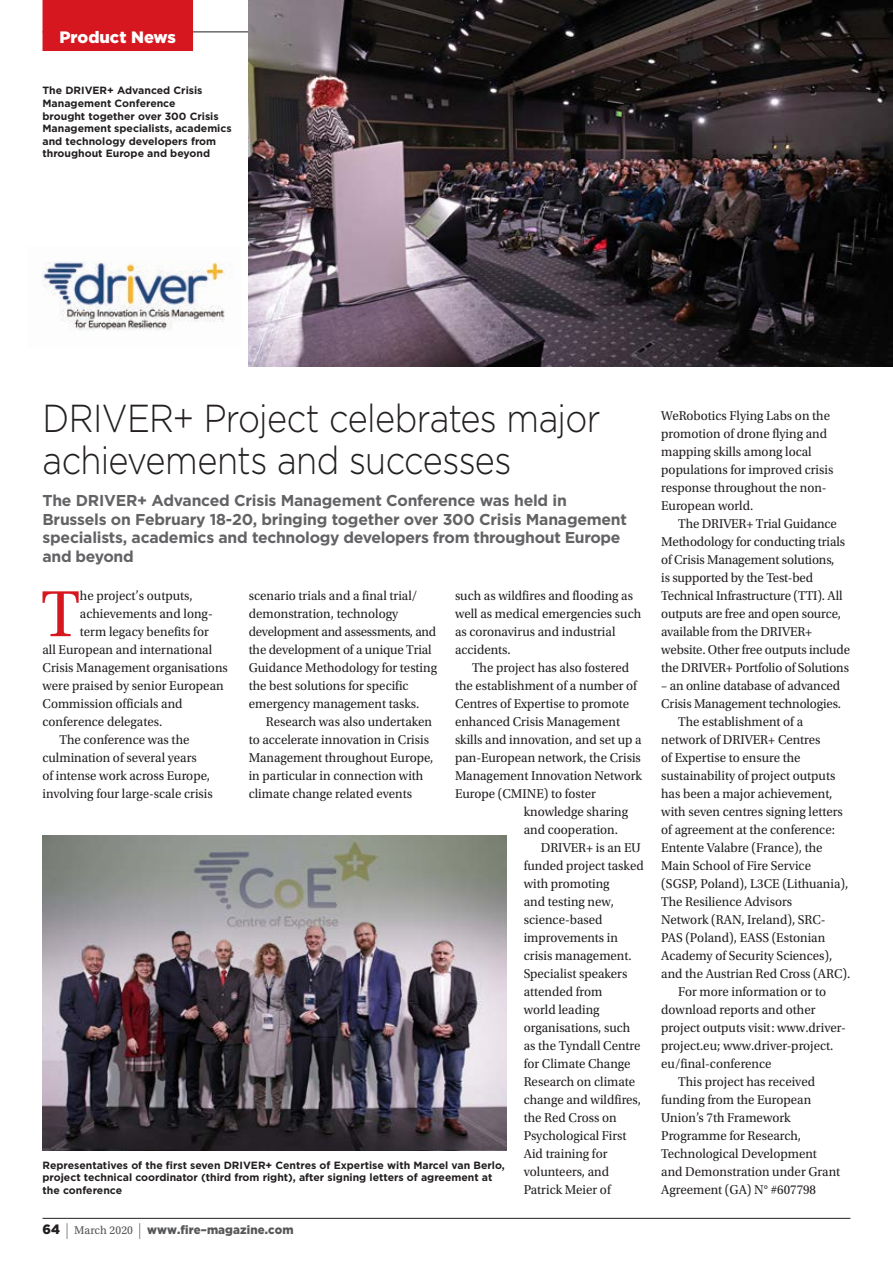
<style>
.page{position:relative;width:893px;height:1263px;background:#fff}
.page>*{position:absolute;margin:0;border:0;box-sizing:border-box;transform-origin:0 0}
.t1{font:68.7px "Utopia Std";color:#d7171f;scale:.96 1}
.t2{font:300 39px/42px "Gotham";letter-spacing:-.02em;color:#231f20;scale:.88 1}
.t3{font:900 16.5px "Gotham";color:#fff}
.t4{font:700 15.75px/18.9px "Gotham";letter-spacing:-.015em;color:#636366}
.t5{font:13.5px/18px "Utopia Std";color:#231f20;scale:.96 1}
.t6{font:900 12px "Gotham";letter-spacing:.01em;color:#57585a;scale:.96 1}
.t7{font:700 10.5px/12.6px "Gotham";color:#231f20}
.s1{font-size:13.5px;color:#231f20}
.s2{font-family:"Utopia Std Capt";font-weight:400;font-size:16.65px}
.s3{font-family:"Utopia Std Capt";font-weight:400}
</style>
<div class="page">
<hr style="left:43px;top:32px;width:807px;height:1px;background:#231f20">
<hr style="left:43px;top:1218px;width:807px;height:1px;background:#231f20">
<div style="left:43px;top:0;width:150px;height:51px;background:#d7171f"></div>
<img style="left:43px;top:835px;width:464px;height:316px">
<img style="left:249px;top:0;width:644px;height:367px">
<img style="left:42px;top:261px;width:191px;height:70px">
<p class="t3" style="left:60px;top:25px;width:118px">Product News</p>
<p class="t7" style="left:43px;top:84px;width:191px">The DRIVER+ Advanced Crisis<br>Management Conference<br>brought together over 300 Crisis<br>Management specialists, academics and technology developers from throughout Europe and beyond</p>
<h2 class="t2" style="left:43px;top:396px;width:636px">DRIVER+ Project celebrates major achievements and successes</h2>
<p class="t4" style="left:43px;top:490px;width:586px">The DRIVER+ Advanced Crisis Management Conference was held in Brussels on February 18-20, bringing together over 300 Crisis Management specialists, academics and technology developers from throughout Europe and beyond</p>
<h1 class="t1" style="left:41px;top:577px;width:42px">T</h1>
<p class="t5" style="left:80px;top:587px;width:119px">he project’s outputs,</p>
<p class="t5" style="left:455px;top:587px;width:195px">such as wildfires and flooding as well as medical emergencies such as coronavirus and industrial accidents.</p>
<p class="t5" style="left:472px;top:659px;width:165px">The project has also fostered</p>
<p class="t5" style="left:455px;top:677px;width:191px">the establishment of a number of</p>
<p class="t5" style="left:455px;top:695px;width:183px">Centres of Expertise to promote</p>
<p class="t5" style="left:455px;top:713px;width:173px">enhanced Crisis Management</p>
<p class="t5" style="left:455px;top:731px;width:196px">skills and innovation, and set up a</p>
<p class="t5" style="left:455px;top:749px;width:195px">pan-European network, the Crisis</p>
<p class="t5" style="left:455px;top:767px;width:196px">Management Innovation Network</p>
<p class="t5" style="left:455px;top:785px;width:148px">Europe (CMINE) to foster</p>
<p class="t5" style="left:524px;top:803px;width:110px">knowledge sharing</p>
<p class="t5" style="left:524px;top:821px;width:100px">and cooperation.</p>
<p class="t5" style="left:541px;top:839px;width:106px">DRIVER+ is an EU</p>
<p class="t5" style="left:524px;top:857px;width:126px">funded project tasked</p>
<p class="t5" style="left:524px;top:875px;width:91px">with promoting</p>
<p class="t5" style="left:524px;top:893px;width:96px">and testing new,</p>
<p class="t5" style="left:524px;top:911px;width:84px">science-based</p>
<p class="t5" style="left:524px;top:929px;width:100px">improvements in</p>
<p class="t5" style="left:524px;top:947px;width:114px">crisis management.</p>
<p class="t5" style="left:524px;top:965px;width:109px">Specialist speakers</p>
<p class="t5" style="left:524px;top:983px;width:83px">attended from</p>
<p class="t5" style="left:524px;top:1001px;width:80px">world leading</p>
<p class="t5" style="left:524px;top:1019px;width:113px">organisations, such</p>
<p class="t5" style="left:524px;top:1037px;width:123px">as the Tyndall Centre</p>
<p class="t5" style="left:524px;top:1055px;width:113px">for Climate Change</p>
<p class="t5" style="left:524px;top:1073px;width:118px">Research on climate</p>
<p class="t5" style="left:524px;top:1091px;width:124px">change and wildfires,</p>
<p class="t5" style="left:524px;top:1109px;width:98px">the Red Cross on</p>
<p class="t5" style="left:524px;top:1127px;width:109px">Psychological First</p>
<p class="t5" style="left:524px;top:1145px;width:89px">Aid training for</p>
<p class="t5" style="left:524px;top:1163px;width:90px">volunteers, and</p>
<p class="t5" style="left:524px;top:1181px;width:92px">Patrick Meier of</p>
<p class="t5" style="left:249px;top:587px;width:198px">scenario trials and a final trial/ demonstration, technology development and assessments, and the development of a unique Trial<br>Guidance Methodology for testing the best solutions for specific emergency management tasks.</p>
<p class="t5" style="left:249px;top:713px;width:194px;text-indent:17px">Research was also undertaken to accelerate innovation in Crisis<br>Management throughout Europe, in particular in connection with climate change related events</p>
<p class="t5" style="left:80px;top:605px;width:140px">achievements and long-</p>
<p class="t5" style="left:80px;top:623px;width:136px">term legacy benefits for</p>
<p class="t5" style="left:43px;top:641px;width:178px">all European and international</p>
<p class="t5" style="left:43px;top:659px;width:195px">Crisis Management organisations</p>
<p class="t5" style="left:43px;top:677px;width:190px">were praised by senior European</p>
<p class="t5" style="left:43px;top:695px;width:147px">Commission officials and</p>
<p class="t5" style="left:43px;top:713px;width:126px">conference delegates.</p>
<p class="t5" style="left:60px;top:731px;width:137px">The conference was the</p>
<p class="t5" style="left:43px;top:749px;width:162px">culmination of several years</p>
<p class="t5" style="left:43px;top:767px;width:176px">of intense work across Europe,</p>
<p class="t5" style="left:43px;top:785px;width:179px">involving four large-scale crisis</p>
<p class="t7" style="left:43px;top:1159px;width:464px">Representatives of the first seven DRIVER+ Centres of Expertise with Marcel van Berlo, project technical coordinator (third from right), after signing letters of agreement at the conference</p>
<p class="t6" style="left:43px;top:1222px;width:263px"><span class="s1">64</span> <span class="s2">|</span> <span class="s3">March 2020</span> <span class="s2">|</span> www.fire–magazine.com</p>
<p class="t5" style="left:661px;top:407px;width:181px">WeRobotics Flying Labs on the promotion of drone flying and mapping skills among local populations for improved crisis response throughout the non-<br>European world.</p>
<p class="t5" style="left:661px;top:515px;width:198px;text-indent:17px">The DRIVER+ Trial Guidance<br>Methodology for conducting trials of Crisis Management solutions,<br>is supported by the Test-bed<br>Technical Infrastructure (TTI). All outputs are free and open source, available from the DRIVER+ website. Other free outputs include the DRIVER+ Portfolio of Solutions</p>
<p class="t5" style="left:661px;top:677px;width:188px">– an online database of advanced</p>
<p class="t5" style="left:661px;top:695px;width:189px">Crisis Management technologies.</p>
<p class="t5" style="left:678px;top:713px;width:132px">The establishment of a</p>
<p class="t5" style="left:661px;top:731px;width:167px">network of DRIVER+ Centres</p>
<p class="t5" style="left:661px;top:749px;width:147px">of Expertise to ensure the</p>
<p class="t5" style="left:661px;top:767px;width:183px">sustainability of project outputs</p>
<p class="t5" style="left:661px;top:785px;width:180px">has been a major achievement,</p>
<p class="t5" style="left:661px;top:803px;width:191px">with seven centres signing letters</p>
<p class="t5" style="left:661px;top:821px;width:182px">of agreement at the conference:</p>
<p class="t5" style="left:661px;top:839px;width:170px">Entente Valabre (France), the</p>
<p class="t5" style="left:661px;top:857px;width:158px">Main School of Fire Service</p>
<p class="t5" style="left:661px;top:875px;width:196px">(SGSP, Poland), L3CE (Lithuania),</p>
<p class="t5" style="left:661px;top:893px;width:138px">The Resilience Advisors</p>
<p class="t5" style="left:661px;top:911px;width:173px">Network (RAN, Ireland), SRC-</p>
<p class="t5" style="left:661px;top:929px;width:172px">PAS (Poland), EASS (Estonian</p>
<p class="t5" style="left:661px;top:947px;width:180px">Academy of Security Sciences),</p>
<p class="t5" style="left:661px;top:965px;width:199px">and the Austrian Red Cross (ARC).</p>
<p class="t5" style="left:678px;top:983px;width:156px">For more information or to</p>
<p class="t5" style="left:661px;top:1001px;width:162px">download reports and other</p>
<p class="t5" style="left:661px;top:1019px;width:194px">project outputs visit: www.driver-</p>
<p class="t5" style="left:661px;top:1037px;width:181px">project.eu; www.driver-project.</p>
<p class="t5" style="left:661px;top:1055px;width:116px">eu/final-conference</p>
<p class="t5" style="left:678px;top:1073px;width:144px">This project has received</p>
<p class="t5" style="left:661px;top:1091px;width:158px">funding from the European</p>
<p class="t5" style="left:661px;top:1109px;width:136px">Union’s 7th Framework</p>
<p class="t5" style="left:661px;top:1127px;width:147px">Programme for Research,</p>
<p class="t5" style="left:661px;top:1145px;width:164px">Technological Development</p>
<p class="t5" style="left:661px;top:1163px;width:188px">and Demonstration under Grant</p>
<p class="t5" style="left:661px;top:1181px;width:163px">Agreement (GA) N° #607798</p>
</div>
